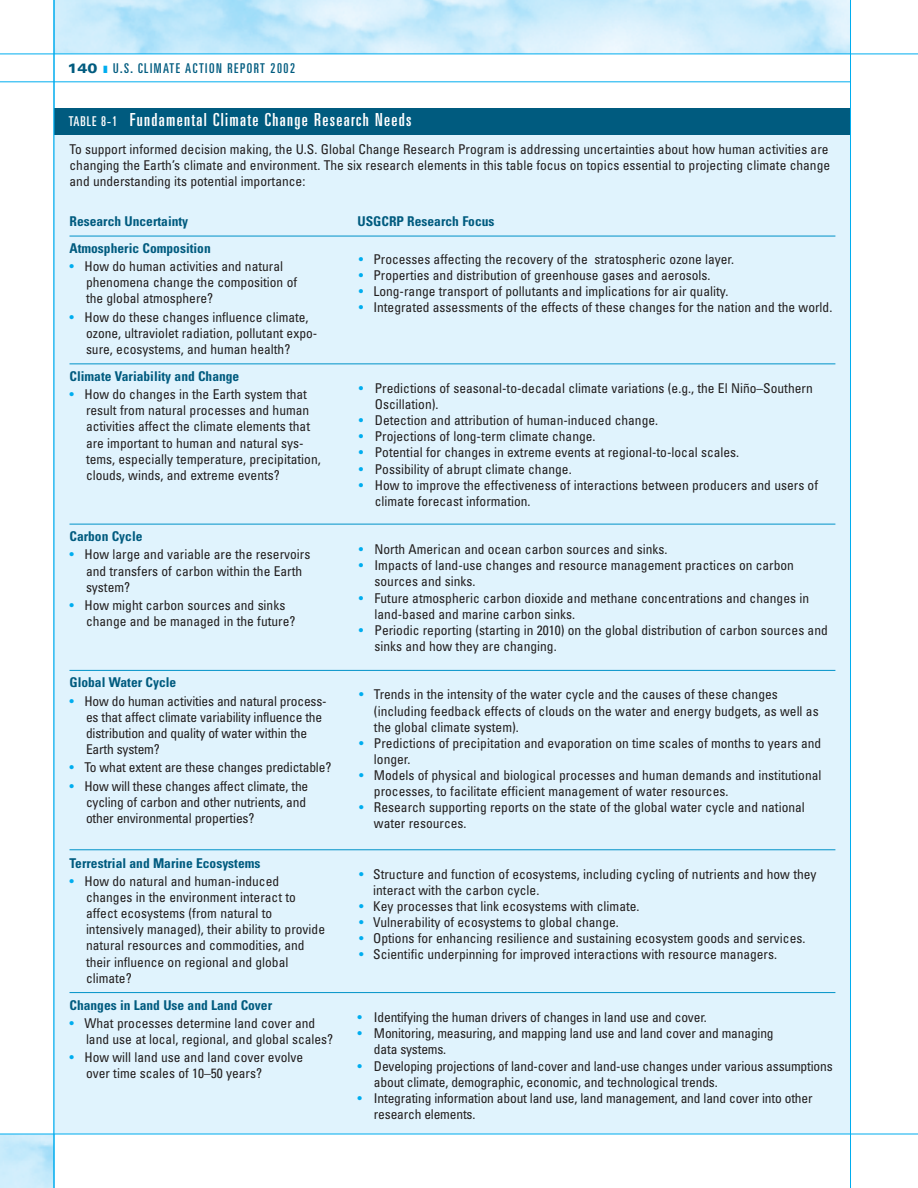
<style>
.page{position:relative;width:918px;height:1188px;background:#fff}
.page>*{position:absolute;margin:0;border:0;box-sizing:border-box;transform-origin:0 0}
.t1{font:ultra-condensed 18px "Univers";letter-spacing:.075em;color:#fff}
.t2{font:condensed 13.5px/16px "Univers";color:#231f1f}
.t3{font:700 condensed 13.5px "Univers";color:#005b7f}
.t4{font:ultra-condensed 13.5px "Univers";letter-spacing:.11em;color:#005b7f}
.s1{font-weight:900;font-stretch:expanded}
.s2{color:#00adef}
.s3{font-size:13.5px}
</style>
<div class="page">
<img style="left:0;top:1135px;width:54px;height:53px">
<img style="left:55px;top:0;width:795px;height:54px">
<hr style="left:0;top:54px;width:918px;height:1px;background:#00adef">
<hr style="left:0;top:82px;width:850px;height:1px;background:#00adef">
<div style="left:55px;top:133px;width:795px;height:1001px;background:#e0f3fd"></div>
<hr style="left:70px;top:236px;width:765px;height:1px;background:#0092c8">
<hr style="left:70px;top:363px;width:765px;height:1px;background:#0092c8">
<hr style="left:70px;top:524px;width:765px;height:1px;background:#0092c8">
<hr style="left:70px;top:670px;width:765px;height:1px;background:#0092c8">
<hr style="left:70px;top:849px;width:765px;height:1px;background:#0092c8">
<hr style="left:70px;top:992px;width:765px;height:1px;background:#0092c8">
<div style="left:54px;top:108px;width:796px;height:27px;background:#005b7f"></div>
<hr style="left:850px;top:0;width:1px;height:1188px;background:#00adef">
<hr style="left:0;top:1134px;width:918px;height:1px;background:#00adef">
<hr style="left:54px;top:0;width:1px;height:1188px;background:#00adef">
<p class="t4" style="left:68px;top:63px;width:229px"><span class="s1">140</span> <span class="s2">■</span> U.S. CLIMATE ACTION REPORT 2002</p>
<h1 class="t1" style="left:69px;top:113px;width:344px"><span class="s3">TABLE 8-1</span> Fundamental Climate Change Research Needs</h1>
<p class="t2" style="left:70px;top:142px;width:762px;text-align:justify">To support informed decision making, the U.S. Global Change Research Program is addressing uncertainties about how human activities are changing the Earth’s climate and environment. The six research elements in this table focus on topics essential to projecting climate change and understanding its potential importance:</p>
<p class="t3" style="left:70px;top:216px;width:120px">Research Uncertainty</p>
<p class="t3" style="left:357px;top:216px;width:139px">USGCRP Research Focus</p>
<p class="t3" style="left:70px;top:243px;width:143px">Atmospheric Composition</p>
<p class="t2" style="left:86px;top:260px;width:213px;text-indent:-16px"><span class="s2">•</span> How do human activities and natural phenomena change the composition of the global atmosphere?</p>
<p class="t2" style="left:86px;top:310px;width:233px;text-indent:-16px"><span class="s2">•</span> How do these changes influence climate, ozone, ultraviolet radiation, pollutant expo&shy;sure, ecosystems, and human health?</p>
<p class="t3" style="left:70px;top:371px;width:171px">Climate Variability and Change</p>
<p class="t2" style="left:86px;top:388px;width:236px;text-indent:-16px"><span class="s2">•</span> How do changes in the Earth system that result from natural processes and human activities affect the climate elements that are important to human and natural sys&shy;tems, especially temperature, precipitation, clouds, winds, and extreme events?</p>
<p class="t2" style="left:359px;top:252px;width:377px"><span class="s2">•</span> Processes affecting the recovery of the stratospheric ozone layer.</p>
<p class="t2" style="left:359px;top:268px;width:353px"><span class="s2">•</span> Properties and distribution of greenhouse gases and aerosols.</p>
<p class="t2" style="left:359px;top:284px;width:371px"><span class="s2">•</span> Long-range transport of pollutants and implications for air quality.</p>
<p class="t2" style="left:359px;top:300px;width:475px"><span class="s2">•</span> Integrated assessments of the effects of these changes for the nation and the world.</p>
<p class="t2" style="left:375px;top:381px;width:439px;text-indent:-16px"><span class="s2">•</span> Predictions of seasonal-to-decadal climate variations (e.g., the El Niño–Southern<br>Oscillation).</p>
<p class="t2" style="left:359px;top:414px;width:301px"><span class="s2">•</span> Detection and attribution of human-induced change.</p>
<p class="t2" style="left:359px;top:430px;width:238px"><span class="s2">•</span> Projections of long-term climate change.</p>
<p class="t2" style="left:359px;top:446px;width:382px"><span class="s2">•</span> Potential for changes in extreme events at regional-to-local scales.</p>
<p class="t2" style="left:359px;top:462px;width:214px"><span class="s2">•</span> Possibility of abrupt climate change.</p>
<p class="t2" style="left:375px;top:478px;width:445px;text-indent:-16px"><span class="s2">•</span> How to improve the effectiveness of interactions between producers and users of climate forecast information.</p>
<p class="t3" style="left:70px;top:531px;width:75px">Carbon Cycle</p>
<p class="t2" style="left:86px;top:548px;width:226px;text-indent:-16px"><span class="s2">•</span> How large and variable are the reservoirs and transfers of carbon within the Earth system?</p>
<p class="t2" style="left:86px;top:598px;width:211px;text-indent:-16px"><span class="s2">•</span> How might carbon sources and sinks change and be managed in the future?</p>
<p class="t3" style="left:70px;top:678px;width:108px">Global Water Cycle</p>
<p class="t2" style="left:86px;top:694px;width:242px;text-indent:-16px"><span class="s2">•</span> How do human activities and natural process&shy;es that affect climate variability influence the distribution and quality of water within the Earth system?</p>
<p class="t2" style="left:70px;top:761px;width:263px"><span class="s2">•</span> To what extent are these changes predictable?</p>
<p class="t2" style="left:86px;top:779px;width:224px;text-indent:-16px"><span class="s2">•</span> How will these changes affect climate, the cycling of carbon and other nutrients, and other environmental properties?</p>
<p class="t3" style="left:70px;top:858px;width:193px">Terrestrial and Marine Ecosystems</p>
<p class="t2" style="left:86px;top:874px;width:241px;text-indent:-16px"><span class="s2">•</span> How do natural and human-induced changes in the environment interact to affect ecosystems (from natural to intensively managed), their ability to provide natural resources and commodities, and their influence on regional and global climate?</p>
<p class="t3" style="left:70px;top:1000px;width:204px">Changes in Land Use and Land Cover</p>
<p class="t2" style="left:86px;top:1016px;width:249px;text-indent:-16px"><span class="s2">•</span> What processes determine land cover and land use at local, regional, and global scales?</p>
<p class="t2" style="left:86px;top:1051px;width:219px;text-indent:-16px"><span class="s2">•</span> How will land use and land cover evolve over time scales of 10–50 years?</p>
<p class="t2" style="left:359px;top:543px;width:310px"><span class="s2">•</span> North American and ocean carbon sources and sinks.</p>
<p class="t2" style="left:375px;top:559px;width:421px;text-indent:-16px"><span class="s2">•</span> Impacts of land-use changes and resource management practices on carbon sources and sinks.</p>
<p class="t2" style="left:375px;top:591px;width:436px;text-indent:-16px"><span class="s2">•</span> Future atmospheric carbon dioxide and methane concentrations and changes in land-based and marine carbon sinks.</p>
<p class="t2" style="left:375px;top:623px;width:455px;text-indent:-16px"><span class="s2">•</span> Periodic reporting (starting in 2010) on the global distribution of carbon sources and sinks and how they are changing.</p>
<p class="t2" style="left:374px;top:688px;width:446px;text-indent:-15px"><span class="s2">•</span> Trends in the intensity of the water cycle and the causes of these changes (including feedback effects of clouds on the water and energy budgets, as well as the global climate system).</p>
<p class="t2" style="left:374px;top:736px;width:449px;text-indent:-15px"><span class="s2">•</span> Predictions of precipitation and evaporation on time scales of months to years and longer.</p>
<p class="t2" style="left:374px;top:768px;width:449px;text-indent:-15px"><span class="s2">•</span> Models of physical and biological processes and human demands and institutional processes, to facilitate efficient management of water resources.</p>
<p class="t2" style="left:374px;top:801px;width:432px;text-indent:-15px"><span class="s2">•</span> Research supporting reports on the state of the global water cycle and national water resources.</p>
<p class="t2" style="left:373px;top:867px;width:445px;text-indent:-14px"><span class="s2">•</span> Structure and function of ecosystems, including cycling of nutrients and how they interact with the carbon cycle.</p>
<p class="t2" style="left:359px;top:899px;width:282px"><span class="s2">•</span> Key processes that link ecosystems with climate.</p>
<p class="t2" style="left:359px;top:915px;width:261px"><span class="s2">•</span> Vulnerability of ecosystems to global change.</p>
<p class="t2" style="left:359px;top:931px;width:448px"><span class="s2">•</span> Options for enhancing resilience and sustaining ecosystem goods and services.</p>
<p class="t2" style="left:359px;top:948px;width:420px"><span class="s2">•</span> Scientific underpinning for improved interactions with resource managers.</p>
<p class="t2" style="left:357px;top:1011px;width:351px"><span class="s2">•</span> Identifying the human drivers of changes in land use and cover.</p>
<p class="t2" style="left:374px;top:1027px;width:401px;text-indent:-16px"><span class="s2">•</span> Monitoring, measuring, and mapping land use and land cover and managing data systems.</p>
<p class="t2" style="left:374px;top:1059px;width:460px;text-indent:-16px"><span class="s2">•</span> Developing projections of land-cover and land-use changes under various assumptions about climate, demographic, economic, and technological trends.</p>
<p class="t2" style="left:374px;top:1091px;width:440px;text-indent:-16px"><span class="s2">•</span> Integrating information about land use, land management, and land cover into other research elements.</p>
</div>
